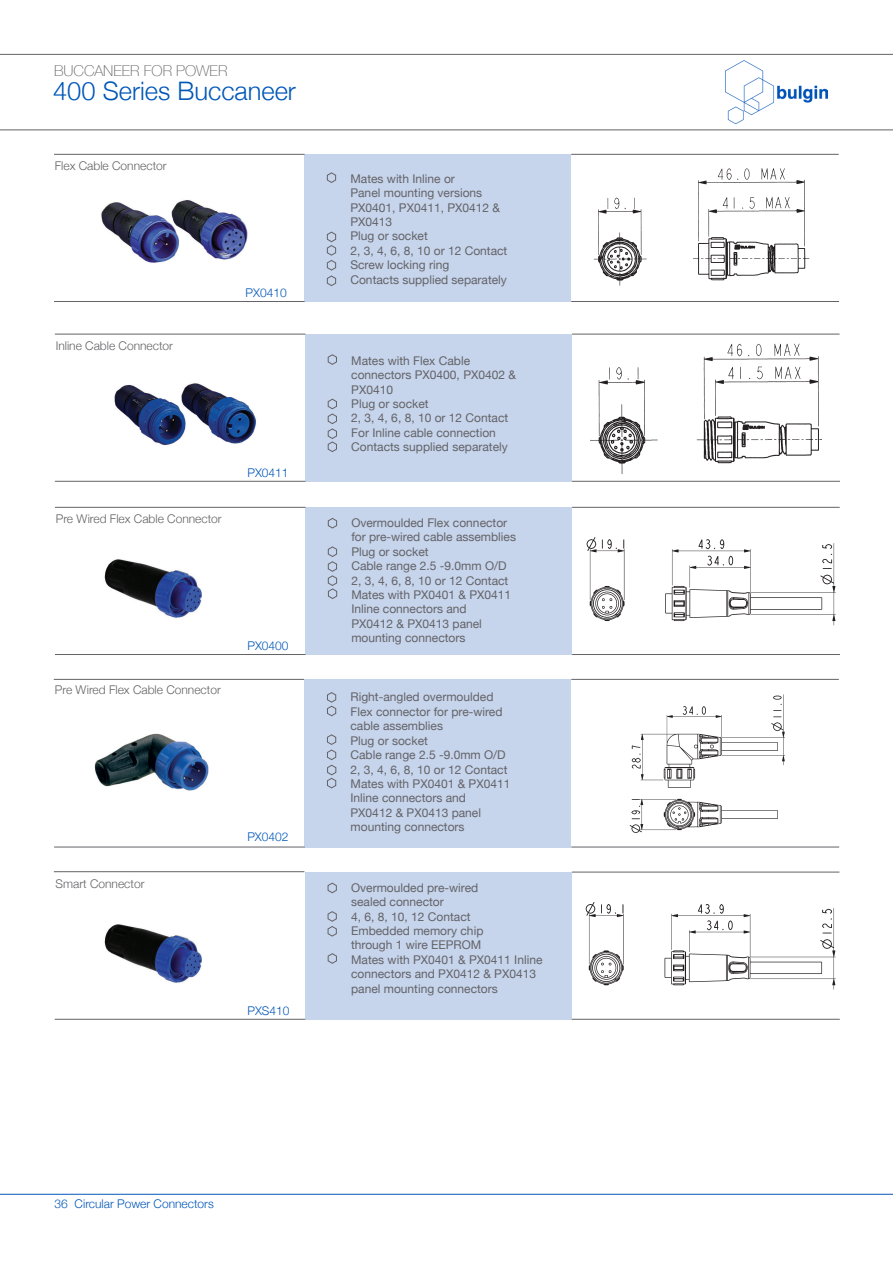
<style>
.page{position:relative;width:893px;height:1263px;background:#fff}
.page>*{position:absolute;margin:0;border:0;box-sizing:border-box;transform-origin:0 0}
.t1{font:300 25.5px "Helvetica Neue";color:#0057b8}
.t2{font:100 15px "Helvetica Neue";color:#636366}
.t3{font:12px/14.4px "Helvetica Neue";color:#636366}
.t4{font:300 12px "Helvetica Neue";color:#636366}
.t5{font:300 12px "Helvetica Neue";color:#0057b8}
</style>
<div class="page">
<img style="left:726px;top:61px;width:101px;height:63px">
<hr style="left:0;top:54px;width:893px;height:1px;background:#636366">
<hr style="left:0;top:129px;width:893px;height:1px;background:#636366">
<hr style="left:0;top:1194px;width:893px;height:1px;background:#0057b8">
<img style="left:104px;top:559px;width:98px;height:59px">
<img style="left:54px;top:333px;width:245px;height:174px">
<img style="left:54px;top:153px;width:241px;height:110px">
<div style="left:305px;top:154px;width:266px;height:148px;background:#c6d4ec"></div>
<hr style="left:571px;top:154px;width:268px;height:1px;background:#636366">
<hr style="left:54px;top:301px;width:251px;height:1px;background:#636366">
<hr style="left:571px;top:301px;width:268px;height:1px;background:#636366">
<hr style="left:54px;top:154px;width:251px;height:1px;background:#636366">
<svg style="left:327px;top:172px;width:10px;height:11px"></svg>
<svg style="left:327px;top:231px;width:10px;height:55px"></svg>
<div style="left:305px;top:334px;width:267px;height:148px;background:#c6d4ec"></div>
<hr style="left:572px;top:334px;width:268px;height:1px;background:#636366">
<hr style="left:55px;top:481px;width:250px;height:1px;background:#636366">
<hr style="left:572px;top:481px;width:268px;height:1px;background:#636366">
<hr style="left:55px;top:334px;width:250px;height:1px;background:#636366">
<svg style="left:327px;top:354px;width:10px;height:11px"></svg>
<svg style="left:327px;top:398px;width:10px;height:54px"></svg>
<div style="left:305px;top:507px;width:267px;height:148px;background:#c6d4ec"></div>
<hr style="left:572px;top:507px;width:268px;height:1px;background:#636366">
<hr style="left:55px;top:654px;width:250px;height:1px;background:#636366">
<hr style="left:572px;top:654px;width:268px;height:1px;background:#636366">
<hr style="left:55px;top:507px;width:250px;height:1px;background:#636366">
<svg style="left:328px;top:518px;width:10px;height:11px"></svg>
<svg style="left:328px;top:546px;width:10px;height:53px"></svg>
<hr style="left:54px;top:871px;width:250px;height:1px;background:#636366">
<hr style="left:54px;top:679px;width:250px;height:1px;background:#636366">
<img style="left:593px;top:168px;width:217px;height:118px">
<img style="left:591px;top:343px;width:231px;height:131px">
<img style="left:586px;top:537px;width:250px;height:89px">
<img style="left:94px;top:733px;width:115px;height:58px">
<div style="left:305px;top:679px;width:266px;height:168px;background:#c6d4ec"></div>
<hr style="left:571px;top:679px;width:268px;height:1px;background:#636366">
<hr style="left:54px;top:847px;width:251px;height:1px;background:#636366">
<hr style="left:571px;top:847px;width:268px;height:1px;background:#636366">
<svg style="left:327px;top:692px;width:10px;height:25px"></svg>
<svg style="left:327px;top:734px;width:10px;height:55px"></svg>
<img style="left:629px;top:694px;width:156px;height:139px">
<img style="left:104px;top:924px;width:98px;height:59px">
<div style="left:305px;top:872px;width:267px;height:148px;background:#c6d4ec"></div>
<hr style="left:572px;top:872px;width:267px;height:1px;background:#636366">
<hr style="left:55px;top:1019px;width:250px;height:1px;background:#636366">
<hr style="left:572px;top:1019px;width:268px;height:1px;background:#636366">
<svg style="left:327px;top:882px;width:10px;height:11px"></svg>
<svg style="left:327px;top:911px;width:10px;height:26px"></svg>
<svg style="left:327px;top:953px;width:10px;height:11px"></svg>
<img style="left:585px;top:902px;width:251px;height:88px">
<p class="t2" style="left:54px;top:59px;width:175px">BUCCANEER FOR POWER</p>
<p class="t1" style="left:53px;top:70px;width:244px">400 Series Buccaneer</p>
<p class="t4" style="left:55px;top:156px;width:113px">Flex Cable Connector</p>
<p class="t4" style="left:56px;top:336px;width:119px">Inline Cable Connector</p>
<p class="t5" style="left:246px;top:283px;width:43px">PX0410</p>
<p class="t4" style="left:56px;top:509px;width:167px">Pre Wired Flex Cable Connector</p>
<p class="t5" style="left:247px;top:463px;width:43px">PX0411</p>
<p class="t4" style="left:55px;top:680px;width:167px">Pre Wired Flex Cable Connector</p>
<p class="t5" style="left:247px;top:636px;width:43px">PX0400</p>
<p class="t4" style="left:56px;top:874px;width:90px">Smart Connector</p>
<p class="t5" style="left:247px;top:826px;width:43px">PX0402</p>
<p class="t5" style="left:247px;top:1001px;width:44px">PXS410</p>
<p class="t3" style="left:350px;top:172px;width:106px">Mates with Inline or</p>
<p class="t3" style="left:350px;top:186px;width:133px">Panel mounting versions</p>
<p class="t3" style="left:350px;top:201px;width:151px">PX0401, PX0411, PX0412 &amp;</p>
<p class="t3" style="left:350px;top:215px;width:43px">PX0413</p>
<p class="t3" style="left:350px;top:230px;width:79px">Plug or socket</p>
<p class="t3" style="left:350px;top:244px;width:158px">2, 3, 4, 6, 8, 10 or 12 Contact</p>
<p class="t3" style="left:350px;top:258px;width:100px">Screw locking ring</p>
<p class="t3" style="left:350px;top:273px;width:158px">Contacts supplied separately</p>
<p class="t3" style="left:351px;top:354px;width:120px">Mates with Flex Cable</p>
<p class="t3" style="left:351px;top:368px;width:166px">connectors PX0400, PX0402 &amp;</p>
<p class="t3" style="left:351px;top:383px;width:43px">PX0410</p>
<p class="t3" style="left:351px;top:397px;width:79px">Plug or socket</p>
<p class="t3" style="left:351px;top:411px;width:158px">2, 3, 4, 6, 8, 10 or 12 Contact</p>
<p class="t3" style="left:351px;top:426px;width:146px">For Inline cable connection</p>
<p class="t3" style="left:351px;top:440px;width:158px">Contacts supplied separately</p>
<p class="t3" style="left:351px;top:516px;width:157px">Overmoulded Flex connector</p>
<p class="t3" style="left:351px;top:531px;width:166px">for pre-wired cable assemblies</p>
<p class="t3" style="left:351px;top:545px;width:79px">Plug or socket</p>
<p class="t3" style="left:351px;top:559px;width:157px">Cable range 2.5 -9.0mm O/D</p>
<p class="t3" style="left:351px;top:574px;width:158px">2, 3, 4, 6, 8, 10 or 12 Contact</p>
<p class="t3" style="left:351px;top:588px;width:161px">Mates with PX0401 &amp; PX0411</p>
<p class="t3" style="left:351px;top:603px;width:117px">Inline connectors and</p>
<p class="t3" style="left:351px;top:617px;width:132px">PX0412 &amp; PX0413 panel</p>
<p class="t3" style="left:351px;top:631px;width:116px">mounting connectors</p>
<p class="t3" style="left:351px;top:691px;width:144px">Right-angled overmoulded</p>
<p class="t3" style="left:351px;top:705px;width:153px">Flex connector for pre-wired</p>
<p class="t3" style="left:351px;top:719px;width:94px">cable assemblies</p>
<p class="t3" style="left:351px;top:734px;width:79px">Plug or socket</p>
<p class="t3" style="left:351px;top:748px;width:157px">Cable range 2.5 -9.0mm O/D</p>
<p class="t3" style="left:351px;top:763px;width:158px">2, 3, 4, 6, 8, 10 or 12 Contact</p>
<p class="t3" style="left:351px;top:777px;width:161px">Mates with PX0401 &amp; PX0411</p>
<p class="t3" style="left:351px;top:791px;width:117px">Inline connectors and</p>
<p class="t3" style="left:351px;top:806px;width:132px">PX0412 &amp; PX0413 panel</p>
<p class="t3" style="left:351px;top:820px;width:116px">mounting connectors</p>
<p class="t3" style="left:351px;top:881px;width:129px">Overmoulded pre-wired</p>
<p class="t3" style="left:351px;top:895px;width:94px">sealed connector</p>
<p class="t3" style="left:351px;top:910px;width:121px">4, 6, 8, 10, 12 Contact</p>
<p class="t3" style="left:351px;top:924px;width:134px">Embedded memory chip</p>
<p class="t3" style="left:351px;top:939px;width:132px">through 1 wire EEPROM</p>
<p class="t3" style="left:351px;top:953px;width:193px">Mates with PX0401 &amp; PX0411 Inline connectors and PX0412 &amp; PX0413 panel mounting connectors</p>
<p class="t5" style="left:55px;top:1194px;width:161px">36 Circular Power Connectors</p>
</div>
